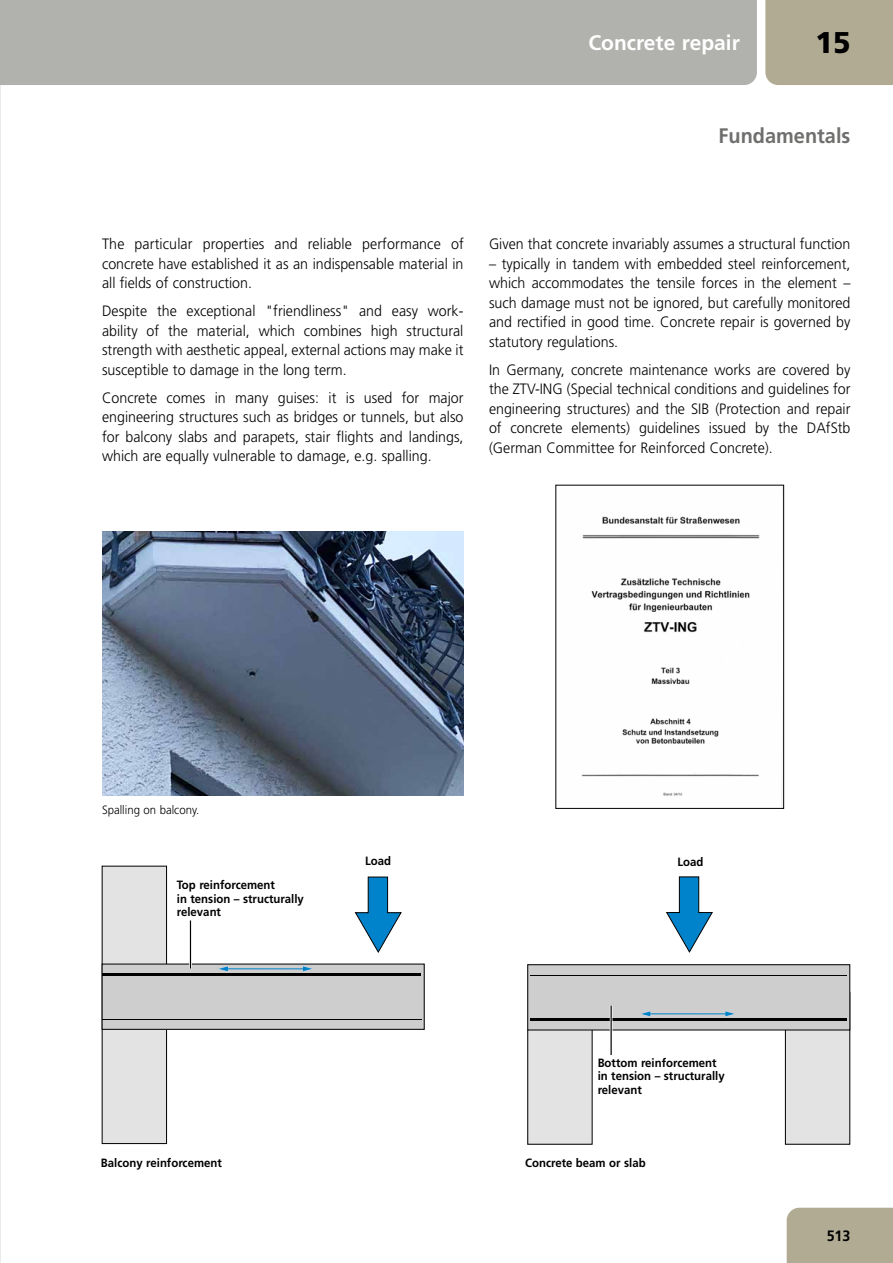
<style>
.page{position:relative;width:893px;height:1263px;background:#fff}
.page>*{position:absolute;margin:0;border:0;box-sizing:border-box;transform-origin:0 0}
.t1{font:900 30px "Frutiger LT";color:#000;scale:.95 1}
.t2{font:700 21px "Frutiger LT";color:#fff}
.t3{font:700 21px "Frutiger LT";color:#6f6f6e;scale:.95 1}
.t4{font:300 15px/19.5px "Frutiger LT";color:#000;text-align:justify;scale:.95 1}
.t5{font:700 15px "Frutiger LT";color:#000;scale:.95 1}
.t6{font:700 12px/13.5px "Frutiger LT";color:#000;scale:.95 1}
.t7{font:300 12px "Frutiger LT";color:#000;scale:.95 1}
</style>
<div class="page">
<div style="left:787px;top:1208px;width:106px;height:55px;background:#b2ab94"></div>
<div style="left:765px;top:0;width:128px;height:85px;background:#b2ab94"></div>
<div style="left:1px;top:0;width:756px;height:85px;background:#b1b1ad"></div>
<svg style="left:0;top:0;width:1px;height:85px"></svg>
<img style="left:581px;top:516px;width:201px;height:291px">
<div style="left:555px;top:485px;width:229px;height:324px;border:1px solid #000"></div>
<div style="left:528px;top:993px;width:64px;height:151px;background:#e3e3e3"></div>
<div style="left:527px;top:992px;width:66px;height:153px;border:1px solid #000"></div>
<div style="left:785px;top:993px;width:65px;height:151px;background:#e3e3e3"></div>
<div style="left:785px;top:992px;width:65px;height:153px;border:1px solid #000"></div>
<div style="left:528px;top:965px;width:322px;height:65px;background:#cecece"></div>
<div style="left:527px;top:964px;width:323px;height:66px;border:1px solid #000"></div>
<svg style="left:666px;top:876px;width:47px;height:77px"></svg>
<hr style="left:531px;top:1019px;width:316px;height:2px;background:#000">
<hr style="left:530px;top:975px;width:317px;height:1px;background:#000">
<hr style="left:649px;top:1013px;width:78px;height:1px;background:#0083cb">
<svg style="left:725px;top:1011px;width:10px;height:5px"></svg>
<svg style="left:641px;top:1011px;width:9px;height:5px"></svg>
<hr style="left:610px;top:1006px;width:2px;height:49px;background:#000">
<div style="left:102px;top:866px;width:65px;height:277px;background:#e3e3e3"></div>
<div style="left:102px;top:866px;width:65px;height:278px;border:1px solid #000"></div>
<div style="left:102px;top:964px;width:322px;height:65px;background:#cecece"></div>
<div style="left:102px;top:964px;width:323px;height:66px;border:1px solid #000"></div>
<svg style="left:354px;top:876px;width:48px;height:77px"></svg>
<hr style="left:102px;top:973px;width:319px;height:3px;background:#000">
<hr style="left:102px;top:1019px;width:319px;height:1px;background:#000">
<hr style="left:226px;top:968px;width:79px;height:1px;background:#0083cb">
<svg style="left:303px;top:966px;width:9px;height:5px"></svg>
<svg style="left:219px;top:966px;width:9px;height:5px"></svg>
<hr style="left:189px;top:920px;width:3px;height:48px;background:#fff">
<hr style="left:190px;top:920px;width:1px;height:48px;background:#000">
<img style="left:102px;top:531px;width:361px;height:264px">
<h2 class="t2" style="left:588px;top:30px;width:153px">Concrete repair</h2>
<h1 class="t1" style="left:816px;top:24px;width:38px">15</h1>
<h2 class="t3" style="left:718px;top:124px;width:140px">Fundamentals</h2>
<p class="t4" style="left:102px;top:235px;width:382px">The particular properties and reliable performance of concrete have established it as an indispensable material in all fields of construction.</p>
<p class="t4" style="left:102px;top:302px;width:382px">Despite the exceptional "friendliness" and easy work&shy;ability of the material, which combines high structural strength with aesthetic appeal, external actions may make it susceptible to damage in the long term.</p>
<p class="t4" style="left:102px;top:388px;width:382px">Concrete comes in many guises: it is used for major engineering structures such as bridges or tunnels, but also for balcony slabs and parapets, stair flights and landings, which are equally vulnerable to damage, e.g. spalling.</p>
<p class="t4" style="left:489px;top:235px;width:382px">Given that concrete invariably assumes a structural function</p>
<p class="t4" style="left:489px;top:254px;width:382px">– typically in tandem with embedded steel reinforcement, which accommodates the tensile forces in the element – such damage must not be ignored, but carefully monitored and rectified in good time. Concrete repair is governed by statutory regulations.</p>
<p class="t4" style="left:489px;top:360px;width:382px">In Germany, concrete maintenance works are covered by the ZTV-ING (Special technical conditions and guidelines for engineering structures) and the SIB (Protection and repair of concrete elements) guidelines issued by the DAfStb (German Committee for Reinforced Concrete).</p>
<p class="t7" style="left:102px;top:803px;width:104px">Spalling on balcony.</p>
<p class="t6" style="left:177px;top:878px;width:135px">Top reinforcement<br>in tension – structurally relevant</p>
<p class="t6" style="left:365px;top:854px;width:29px">Load</p>
<p class="t6" style="left:101px;top:1156px;width:129px">Balcony reinforcement</p>
<p class="t6" style="left:678px;top:855px;width:29px">Load</p>
<p class="t6" style="left:598px;top:1056px;width:135px">Bottom reinforcement in tension – structurally relevant</p>
<p class="t6" style="left:525px;top:1156px;width:128px">Concrete beam or slab</p>
<p class="t5" style="left:827px;top:1226px;width:27px">513</p>
</div>
